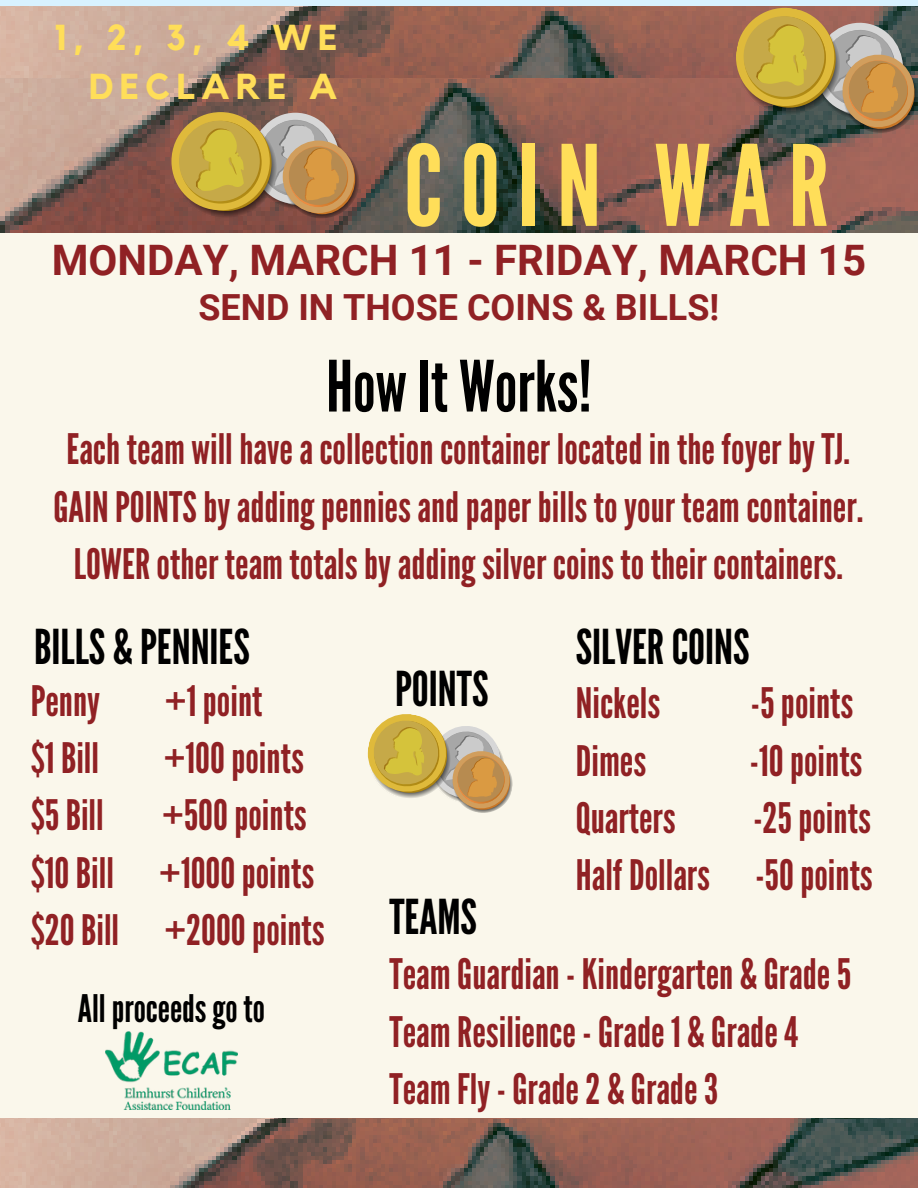
<style>
.page{position:relative;width:918px;height:1188px;background:#faf7eb}
.page>*{position:absolute;margin:0;border:0;box-sizing:border-box;transform-origin:0 0}
.t1{font:111.75px "League Gothic";letter-spacing:.16em;color:#ffde59}
.t2{font:70.5px "League Gothic";color:#000}
.t3{font:48px "League Gothic";color:#000}
.t4{font:42px/57.3px "League Gothic";color:#902124}
.t5{font:700 42px "Roboto";color:#902124}
.t6{font:37.95px "League Gothic";color:#000}
.t7{font:700 36px "Roboto";color:#902124}
.t8{font:700 36px/49.5px "Kollektif";letter-spacing:.175em;color:#ffde59;text-align:right}
</style>
<div class="page">
<img style="left:0;top:1118px;width:917px;height:70px">
<div style="left:0;top:0;width:726px;height:6px;background:#d8f2ff"></div>
<img style="left:0;top:6px;width:726px;height:72px">
<img style="left:0;top:78px;width:918px;height:155px">
<div style="left:252px;top:113px;width:87px;height:91px;border:8px solid #d7d7d7;border-radius:50%"></div>
<div style="left:259px;top:120px;width:71px;height:74px;background:#a7a7a7;border-radius:50%"></div>
<div style="left:174px;top:116px;width:103px;height:103px;border:25px solid #bfbfbf;border-radius:50%"></div>
<svg style="left:180px;top:115px;width:92px;height:96px"></svg>
<div style="left:171px;top:112px;width:99px;height:98px;border:9px solid #dfba3b;border-radius:50%"></div>
<svg style="left:180px;top:121px;width:82px;height:83px"></svg>
<div style="left:179px;top:121px;width:81px;height:80px;background:#c6a948;border-radius:50%"></div>
<svg style="left:196px;top:128px;width:48px;height:63px"></svg>
<div style="left:284px;top:144px;width:75px;height:74px;border:18px solid #bfbfbf;border-radius:50%"></div>
<svg style="left:289px;top:144px;width:66px;height:70px"></svg>
<div style="left:283px;top:141px;width:71px;height:72px;border:6px solid #d19e5d;border-radius:50%"></div>
<svg style="left:289px;top:146px;width:59px;height:61px"></svg>
<div style="left:289px;top:147px;width:58px;height:58px;background:#b78b50;border-radius:50%"></div>
<svg style="left:273px;top:125px;width:66px;height:76px"></svg>
<svg style="left:726px;top:0;width:192px;height:140px;background:#a38b5b"></svg>
<svg style="left:367px;top:714px;width:146px;height:99px"></svg>
<img style="left:106px;top:1032px;width:131px;height:77px">
<p class="t8" style="left:54px;top:14px;width:285px">1, 2, 3, 4 WE<br>DECLARE A</p>
<h4 class="t1" style="left:404px;top:121px;width:426px">COIN WAR</h4>
<h1 class="t5" style="left:52px;top:236px;width:816px">MONDAY, MARCH 11 - FRIDAY, MARCH 15</h1>
<p class="t7" style="left:198px;top:286px;width:522px">SEND IN THOSE COINS &amp; BILLS!</p>
<h2 class="t2" style="left:326px;top:346px;width:267px">How It Works!</h2>
<p class="t4" style="left:53px;top:421px;width:811px;text-align:center">Eachteam willhaveacollectioncontainer locatedinthefoyerbyTJ.<br>GAINPOINTSbyaddingpenniesandpaperbillstoyour team container.<br>LOWERother team totalsbyaddingsilvercoinstotheircontainers.</p>
<h5 class="t3" style="left:34px;top:619px;width:217px">BILLS &amp; PENNIES</h5>
<h3 class="t3" style="left:576px;top:619px;width:175px">SILVERCOINS</h3>
<h3 class="t3" style="left:395px;top:661px;width:95px">POINTS</h3>
<h3 class="t4" style="left:31px;top:673px;width:71px">Penny</h3>
<h3 class="t4" style="left:165px;top:673px;width:99px">+1point</h3>
<h3 class="t4" style="left:31px;top:730px;width:70px">$1Bill</h3>
<h3 class="t4" style="left:164px;top:730px;width:142px">+100points</h3>
<h3 class="t4" style="left:31px;top:788px;width:75px">$5Bill</h3>
<h5 class="t4" style="left:576px;top:676px;width:86px">Nickels</h5>
<h5 class="t4" style="left:751px;top:676px;width:104px">-5points</h5>
<h5 class="t4" style="left:576px;top:733px;width:72px">Dimes</h5>
<h5 class="t4" style="left:750px;top:733px;width:114px">-10points</h5>
<h5 class="t4" style="left:576px;top:790px;width:102px">Quarters</h5>
<h3 class="t4" style="left:31px;top:788px;width:296px;text-indent:131px">+500points $10Bill +1000points $20Bill +2000points</h3>
<h5 class="t4" style="left:576px;top:790px;width:299px;text-align:right">-25points<br>HalfDollars -50points</h5>
<p class="t3" style="left:390px;top:889px;width:89px">TEAMS</p>
<h3 class="t4" style="left:390px;top:947px;width:463px">Team Guardian-Kindergarten &amp; Grade5<br>Team Resilience-Grade1 &amp; Grade4<br>Team Fly-Grade2 &amp; Grade3</h3>
<h5 class="t6" style="left:78px;top:986px;width:189px">Allproceedsgoto</h5>
</div>
